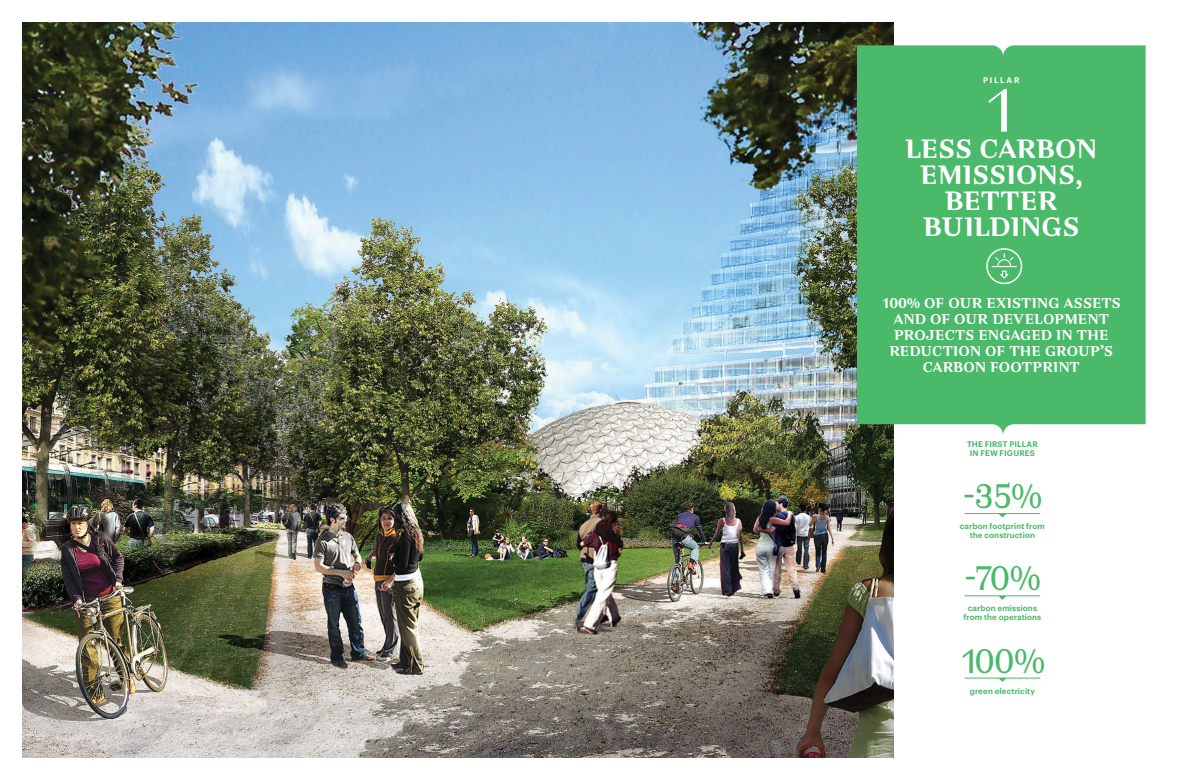
<style>
.page{position:relative;width:1191px;height:780px;background:#fff}
.page>*{position:absolute;margin:0;border:0;box-sizing:border-box;transform-origin:0 0}
.t1{font:64.8px "UR Reception Semi Display";color:#fff}
.t2{font:36px "UR Reception Semi";letter-spacing:-.06em;color:#4ab969}
.t3{font:700 28px/26px "UR Reception Semi";letter-spacing:-.01em;color:#fff;text-align:center}
.t4{font:700 15px/16px "UR Reception Semi";letter-spacing:-.005em;color:#fff;text-align:center}
.t5{font:600 8px/9px "Graphik";letter-spacing:.015em;color:#4ab969;text-align:center}
.t6{font:600 8px "Graphik";letter-spacing:.21em;color:#fff}
</style>
<div class="page">
<img style="left:23px;top:23px;width:870px;height:734px">
<div style="left:857px;top:45px;width:288px;height:390px;background:#4ab969"></div>
<div style="left:986px;top:248px;width:36px;height:36px;border:2px solid #fff;border-radius:50%"></div>
<svg style="left:991px;top:253px;width:26px;height:25px"></svg>
<hr style="left:964px;top:513px;width:76px;height:1px;background:#4ab969">
<hr style="left:964px;top:595px;width:76px;height:1px;background:#4ab969">
<hr style="left:964px;top:677px;width:76px;height:1px;background:#4ab969">
<svg style="left:998px;top:513px;width:8px;height:4px"></svg>
<svg style="left:998px;top:596px;width:8px;height:4px"></svg>
<svg style="left:998px;top:678px;width:8px;height:4px"></svg>
<p class="t6" style="left:983px;top:74px;width:38px">PILLAR</p>
<h1 class="t1" style="left:983px;top:64px;width:37px">1</h1>
<h3 class="t3" style="left:905px;top:135px;width:194px">LESS CARBON<br>EMISSIONS,<br>BETTER<br>BUILDINGS</h3>
<h3 class="t4" style="left:881px;top:294px;width:240px">100% OF OUR EXISTING ASSETS<br>AND OF OUR DEVELOPMENT<br>PROJECTS ENGAGED IN THE<br>REDUCTION OF THE GROUP’S<br>CARBON FOOTPRINT</h3>
<p class="t5" style="left:967px;top:439px;width:72px">THE FIRST PILLAR<br>IN FEW FIGURES</p>
<h2 class="t2" style="left:962px;top:470px;width:81px">-35%</h2>
<p class="t5" style="left:959px;top:521px;width:87px">carbon footprint from the construction</p>
<h2 class="t2" style="left:964px;top:552px;width:78px">-70%</h2>
<p class="t5" style="left:963px;top:603px;width:79px">carbon emissions from the operations</p>
<h2 class="t2" style="left:960px;top:634px;width:87px">100%</h2>
<p class="t5" style="left:969px;top:686px;width:67px">green electricity</p>
</div>
